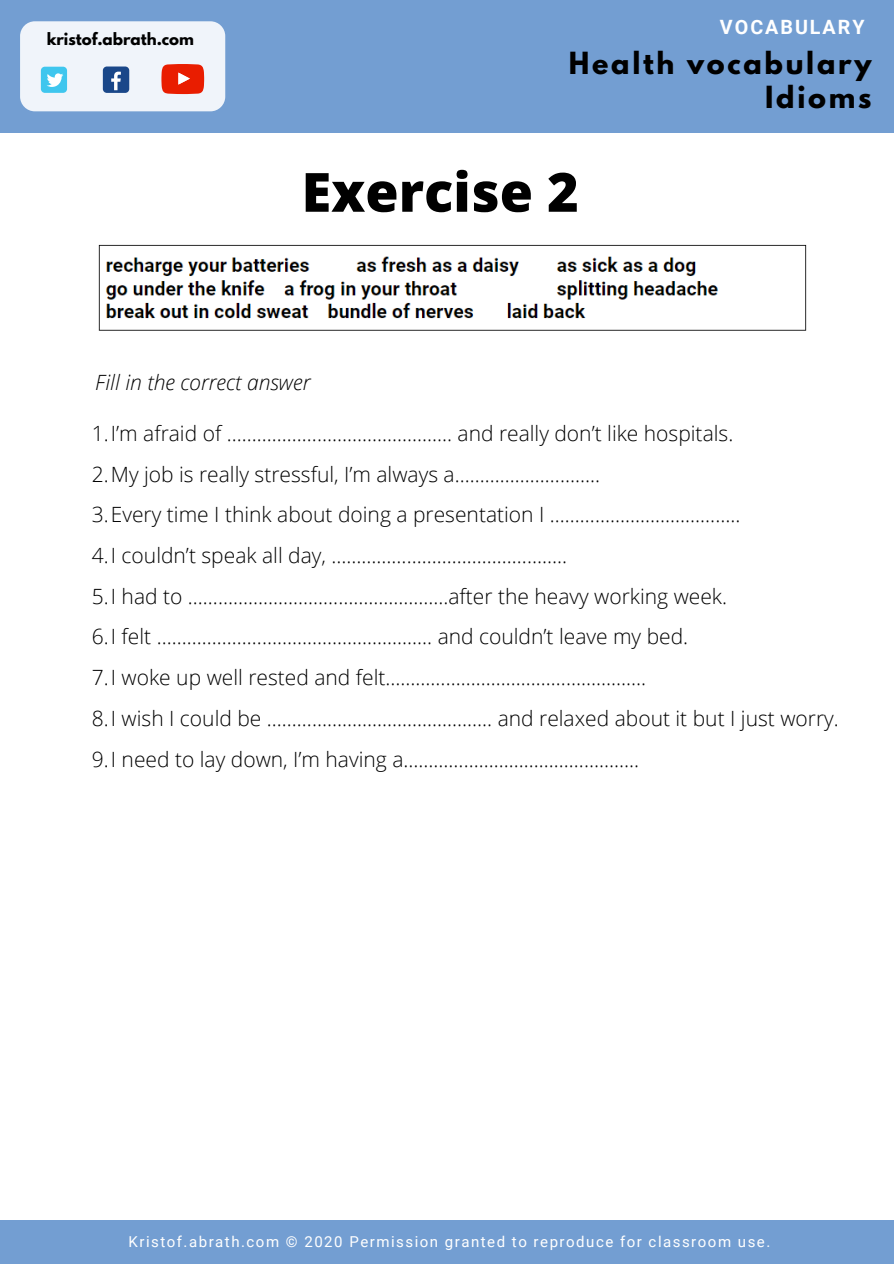
<style>
.page{position:relative;width:894px;height:1264px;background:#fff}
.page>*{position:absolute;margin:0;border:0;box-sizing:border-box;transform-origin:0 0}
.t1{font:800 54px "Open Sans";color:#000}
.t2{font:700 27px/33.5px "League Spartan";letter-spacing:.1em;color:#000;text-align:right}
.t3{font:300 21px/40.7px "Open Sans";color:#000}
.t4{font:italic 300 21px "Open Sans";color:#000}
.t5{font:700 19.65px "Roboto";letter-spacing:.1em;color:#fff}
.t6{font:15px "Roboto";letter-spacing:.1em;color:#fff}
.t7{font:700 15px "League Spartan";color:#000}
</style>
<div class="page">
<div style="left:0;top:0;width:893px;height:133px;background:#739ed2"></div>
<div style="left:0;top:1220px;width:893px;height:43px;background:#739ed2"></div>
<div style="left:20px;top:21px;width:205px;height:90px;background:#f0f4fa;border-radius:15px"></div>
<div style="left:103px;top:66px;width:26px;height:27px;background:#1a4789;border-radius:4px"></div>
<svg style="left:111px;top:72px;width:10px;height:18px"></svg>
<div style="left:41px;top:67px;width:26px;height:26px;background:#3fc6ee;border-radius:4px"></div>
<svg style="left:47px;top:73px;width:16px;height:14px"></svg>
<svg style="left:161px;top:64px;width:43px;height:30px"></svg>
<img style="left:98px;top:244px;width:709px;height:87px">
<p class="t7" style="left:47px;top:32px;width:149px">kristof.abrath.com</p>
<p class="t5" style="left:719px;top:15px;width:146px">VOCABULARY</p>
<p class="t2" style="left:568px;top:50px;width:304px">Health vocabulary<br>Idioms</p>
<h1 class="t1" style="left:301px;top:154px;width:279px">Exercise 2</h1>
<p class="t4" style="left:95px;top:368px;width:216px">Fill in the correct answer</p>
<p class="t3" style="left:92px;top:412px;width:748px">1.I’m afraid of ……………………….................. and really don’t like hospitals.<br>2.My job is really stressful, I’m always a………………………..<br>3.Every time I think about doing a presentation I ………………………………..<br>4.I couldn’t speak all day, ………………………………………..<br>5.I had to ………………………………................after the heavy working week.<br>6.I felt …………………………………................ and couldn’t leave my bed.<br>7.I woke up well rested and felt…………………………………………….<br>8.I wish I could be …………………................…….. and relaxed about it but I just worry.<br>9.I need to lay down, I’m having a………………………………………..</p>
<p class="t6" style="left:128px;top:1233px;width:643px">Kristof.abrath.com © 2020 Permission granted to reproduce for classroom use.</p>
</div>
